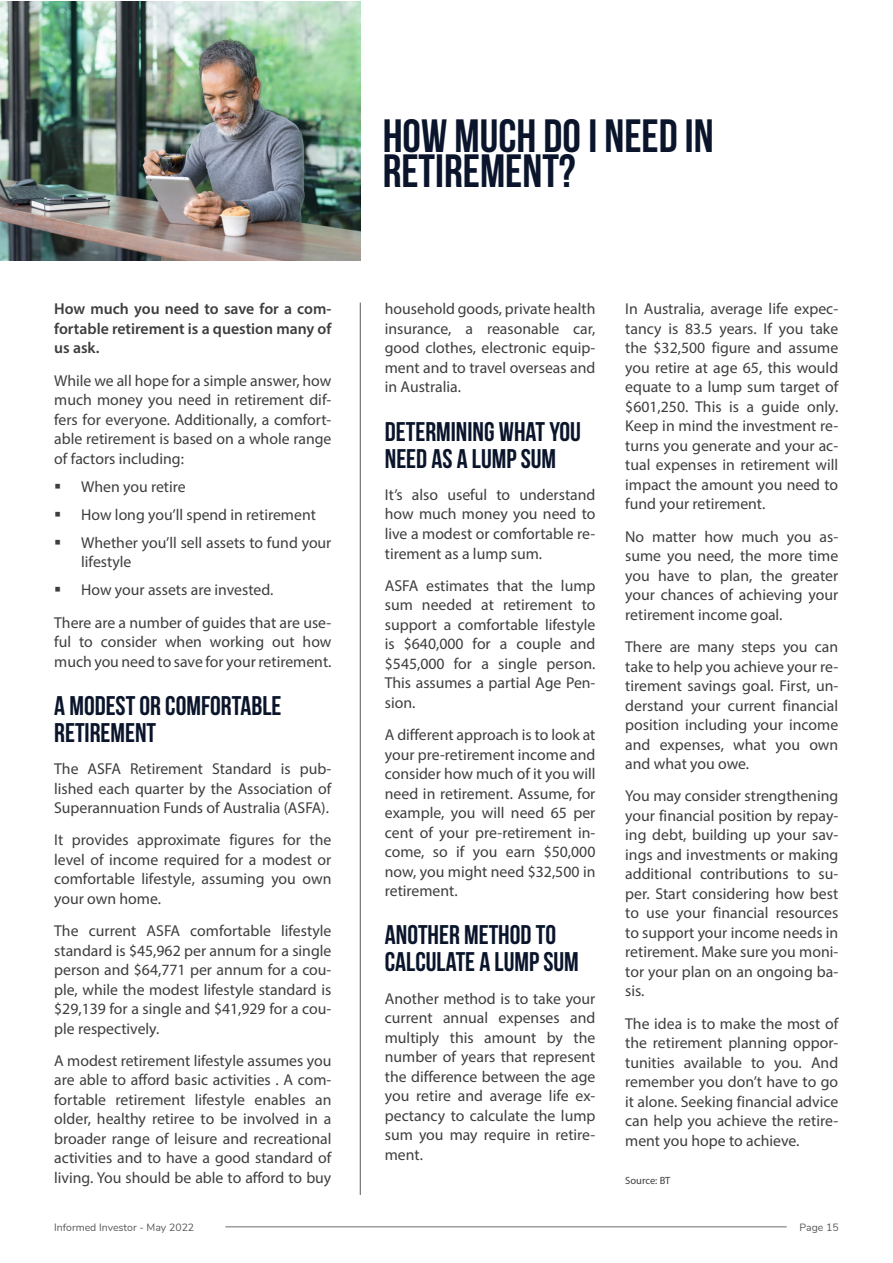
<style>
.page{position:relative;width:893px;height:1263px;background:#fff}
.page>*{position:absolute;margin:0;border:0;box-sizing:border-box;transform-origin:0 0}
._02_Article_Title{font:700 46.65px/35px "Bebas Neue";color:#0a152c}
._02_Article_Title_2{font:700 27px/27px "Bebas Neue";color:#0a152c}
._05_body_text{font:15.75px/19.5px "Myriad Pro";color:#3e3e3f;text-align:justify}
._05_body_text-2{font:600 15.75px/19.5px "Myriad Pro";color:#3e3e3f;text-align:justify}
.t1{font:10.5px "Nunito";color:#57585a}
._05_body_text-3{font:10.5px "Myriad Pro";letter-spacing:-.005em;color:#3e3e3f}
</style>
<div class="page">
<hr style="left:225px;top:1226px;width:562px;height:1px;background:#6c6d70">
<hr style="left:360px;top:303px;width:1px;height:892px;background:#57585a">
<img style="left:0;top:1px;width:360px;height:260px">
<p class="_05_body_text-2" style="left:54px;top:299px;width:279px">How much you need to save for a com&shy;fortable retirement is a question many of us ask.</p>
<p class="_05_body_text" style="left:54px;top:370px;width:279px">While we all hope for a simple answer, how much money you need in retirement dif&shy;fers for everyone. Additionally, a comfort&shy;able retirement is based on a whole range of factors including:</p>
<p class="_05_body_text" style="left:81px;top:476px;width:106px">When you retire</p>
<p class="_05_body_text" style="left:81px;top:504px;width:236px">How long you’ll spend in retirement</p>
<p class="_05_body_text" style="left:81px;top:532px;width:252px">Whether you’ll sell assets to fund your lifestyle</p>
<p class="_05_body_text" style="left:81px;top:580px;width:194px">How your assets are invested.</p>
<p class="_05_body_text" style="left:54px;top:612px;width:279px">There are a number of guides that are use&shy;ful to consider when working out how much you need to save for your retirement.</p>
<p class="_02_Article_Title_2" style="left:54px;top:692px;width:229px">A MODEST OR COMFORTABLE<br>RETIREMENT</p>
<p class="_05_body_text" style="left:54px;top:759px;width:279px">The ASFA Retirement Standard is pub&shy;lished each quarter by the Association of Superannuation Funds of Australia (ASFA).</p>
<p class="_05_body_text" style="left:54px;top:830px;width:279px">It provides approximate figures for the level of income required for a modest or comfortable lifestyle, assuming you own your own home.</p>
<p class="_05_body_text" style="left:54px;top:921px;width:279px">The current ASFA comfortable lifestyle standard is $45,962 per annum for a single person and $64,771 per annum for a cou&shy;ple, while the modest lifestyle standard is $29,139 for a single and $41,929 for a cou&shy;ple respectively.</p>
<p class="_05_body_text" style="left:54px;top:1050px;width:279px">A modest retirement lifestyle assumes you are able to afford basic activities . A com&shy;fortable retirement lifestyle enables an older, healthy retiree to be involved in a broader range of leisure and recreational activities and to have a good standard of living. You should be able to afford to buy</p>
<p class="_02_Article_Title" style="left:383px;top:118px;width:333px">HOW MUCH DO I NEED IN<br>RETIREMENT?</p>
<p class="_05_body_text" style="left:385px;top:299px;width:212px">household goods, private health insurance, a reasonable car, good clothes, electronic equip&shy;ment and to travel overseas and in Australia.</p>
<p class="_02_Article_Title_2" style="left:385px;top:418px;width:198px">DETERMINING WHAT YOU<br>NEED AS A LUMP SUM</p>
<p class="_05_body_text" style="left:385px;top:485px;width:212px">It’s also useful to understand how much money you need to live a modest or comfortable re&shy;tirement as a lump sum.</p>
<p class="_05_body_text" style="left:385px;top:575px;width:212px">ASFA estimates that the lump sum needed at retirement to support a comfortable lifestyle is $640,000 for a couple and $545,000 for a single person.<br>This assumes a partial Age Pen&shy;sion.</p>
<p class="_05_body_text" style="left:385px;top:725px;width:212px">A different approach is to look at your pre-retirement income and consider how much of it you will need in retirement. Assume, for example, you will need 65 per cent of your pre-retirement in&shy;come, so if you earn $50,000 now, you might need $32,500 in retirement.</p>
<p class="_02_Article_Title_2" style="left:385px;top:921px;width:196px">ANOTHER METHOD TO<br>CALCULATE A LUMP SUM</p>
<p class="_05_body_text" style="left:385px;top:988px;width:212px">Another method is to take your current annual expenses and multiply this amount by the number of years that represent the difference between the age you retire and average life ex&shy;pectancy to calculate the lump sum you may require in retire&shy;ment.</p>
<p class="_05_body_text" style="left:625px;top:299px;width:215px">In Australia, average life expec&shy;tancy is 83.5 years. If you take the $32,500 figure and assume you retire at age 65, this would equate to a lump sum target of $601,250. This is a guide only.<br>Keep in mind the investment re&shy;turns you generate and your ac&shy;tual expenses in retirement will impact the amount you need to fund your retirement.</p>
<p class="_05_body_text" style="left:625px;top:526px;width:215px">No matter how much you as&shy;sume you need, the more time you have to plan, the greater your chances of achieving your retirement income goal.</p>
<p class="_05_body_text" style="left:625px;top:637px;width:215px">There are many steps you can take to help you achieve your re&shy;tirement savings goal. First, un&shy;derstand your current financial position including your income and expenses, what you own and what you owe.</p>
<p class="_05_body_text" style="left:625px;top:786px;width:215px">You may consider strengthening your financial position by repay&shy;ing debt, building up your sav&shy;ings and investments or making additional contributions to su&shy;per. Start considering how best to use your financial resources to support your income needs in retirement. Make sure you moni&shy;tor your plan on an ongoing ba&shy;sis.</p>
<p class="_05_body_text" style="left:625px;top:1013px;width:215px">The idea is to make the most of the retirement planning oppor&shy;tunities available to you. And remember you don’t have to go it alone. Seeking financial advice can help you achieve the retire&shy;ment you hope to achieve.</p>
<p class="_05_body_text-3" style="left:625px;top:1174px;width:47px">Source: BT</p>
<p class="t1" style="left:54px;top:1220px;width:142px">Informed Investor - May 2022</p>
<p class="t1" style="left:799px;top:1220px;width:41px">Page 15</p>
</div>
